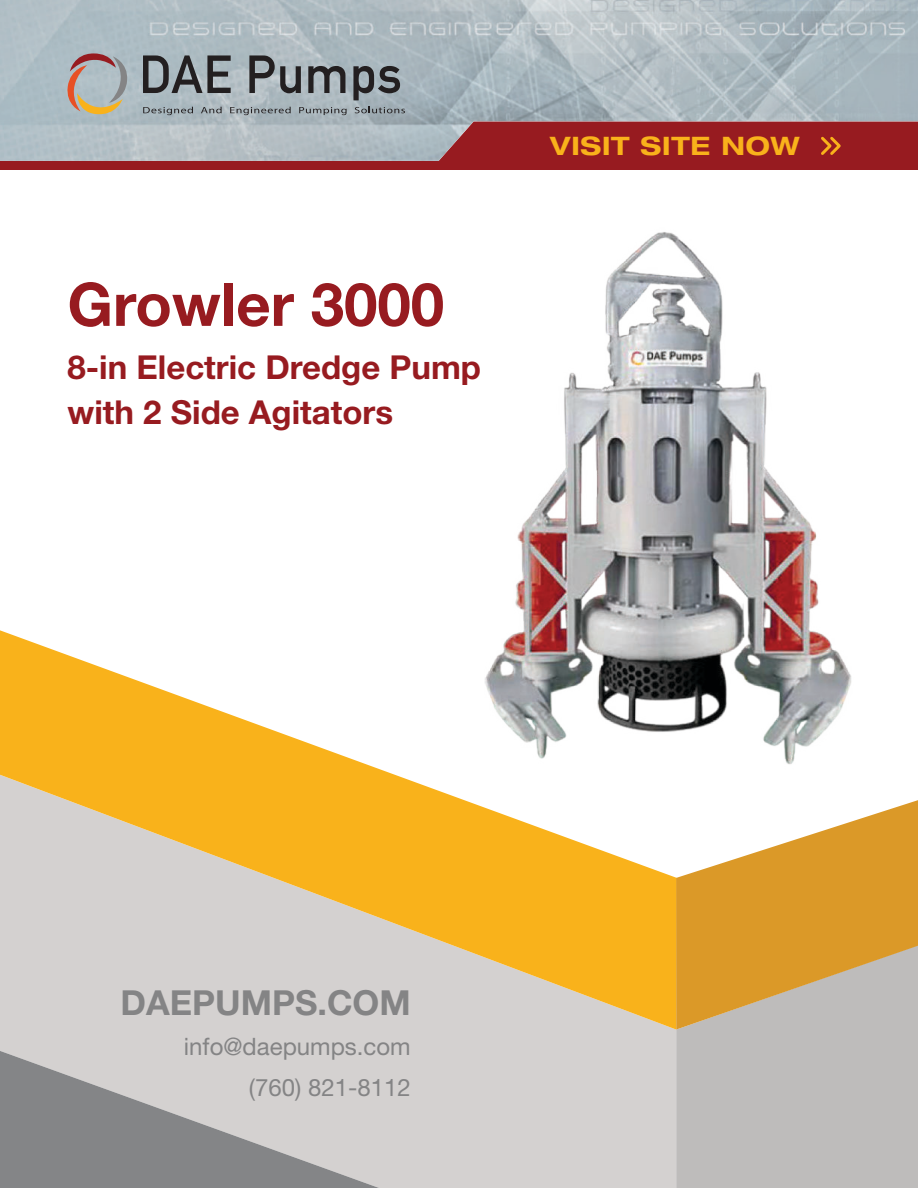
<style>
.page{position:relative;width:918px;height:1188px;background:#fff}
.page>*{position:absolute;margin:0;border:0;box-sizing:border-box;transform-origin:0 0}
.t1{font:700 60px "Helvetica Neue LT Std";color:#971b20}
.t2{font:700 34.5px "Helvetica Neue LT Std";color:#848485}
.t3{font:700 33px/45px "Helvetica Neue LT Std";color:#971b20}
.t4{font:700 expanded 25.5px "Helvetica Neue LT Std";letter-spacing:.03em;color:#f9b21b}
.t5{font:24px/40.5px "Helvetica Neue LT Std";color:#848485;text-align:right}
</style>
<div class="page">
<div style="left:0;top:101px;width:918px;height:69px;background:#971b20"></div>
<img style="left:0;top:0;width:918px;height:161px">
<svg style="left:818px;top:134px;width:25px;height:24px"></svg>
<svg style="left:62px;top:48px;width:71px;height:73px;background:#b1aca7"></svg>
<svg style="left:143px;top:55px;width:88px;height:38px;background:#72787c"></svg>
<svg style="left:249px;top:55px;width:52px;height:38px;background:#7a7f83"></svg>
<svg style="left:308px;top:66px;width:37px;height:27px"></svg>
<svg style="left:353px;top:66px;width:47px;height:34px;background:#6a7075"></svg>
<svg style="left:143px;top:107px;width:50px;height:8px"></svg>
<svg style="left:201px;top:107px;width:21px;height:6px"></svg>
<svg style="left:230px;top:107px;width:61px;height:8px"></svg>
<svg style="left:299px;top:107px;width:48px;height:8px"></svg>
<svg style="left:355px;top:107px;width:50px;height:6px"></svg>
<div style="left:690px;top:1030px;width:228px;height:158px;background:#bebcbb"></div>
<div style="left:0;top:1030px;width:690px;height:158px;background:#d4d1d0"></div>
<svg style="left:0;top:1051px;width:379px;height:137px;background:#ababab"></svg>
<svg style="left:0;top:630px;width:676px;height:400px"></svg>
<svg style="left:676px;top:800px;width:242px;height:230px;fill:#db9928"></svg>
<img style="left:472px;top:232px;width:380px;height:559px">
<h1 class="t1" style="left:68px;top:282px;width:378px">Growler 3000</h1>
<p class="t3" style="left:68px;top:348px;width:415px">8-in Electric Dredge Pump with 2 Side Agitators</p>
<p class="t4" style="left:550px;top:131px;width:251px">VISIT SITE NOW</p>
<p class="t2" style="left:121px;top:989px;width:292px">DAEPUMPS.COM</p>
<p class="t5" style="left:184px;top:1029px;width:228px">info@daepumps.com (760) 821-8112</p>
</div>
